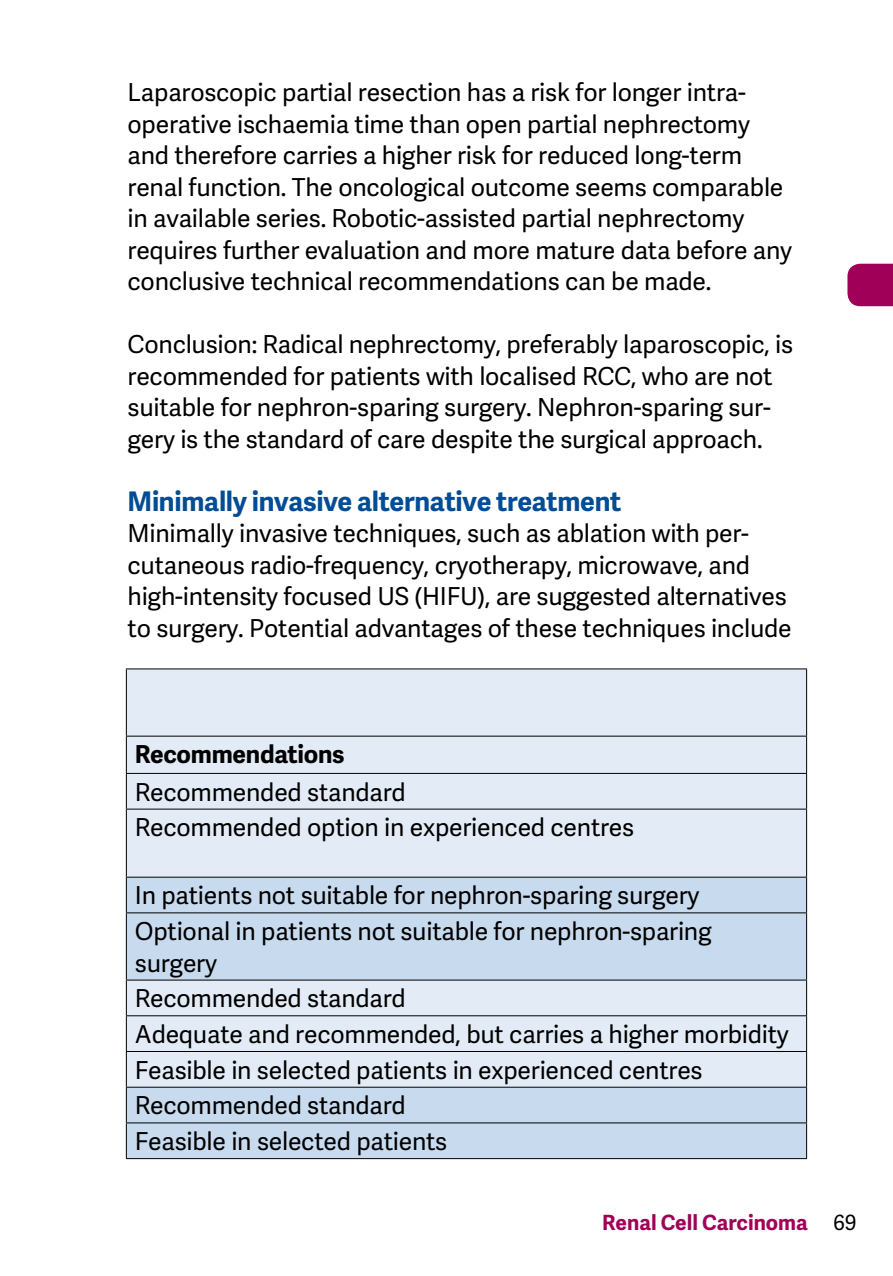
<style>
.page{position:relative;width:893px;height:1276px;background:#fff}
.page>*{position:absolute;margin:0;border:0;box-sizing:border-box;transform-origin:0 0}
.t1{font:700 27px "Adelle Sans";letter-spacing:-.01em;color:#004d95}
.t2{font:24.6px/31.5px "Adelle Sans";letter-spacing:-.01em;color:#000}
.t3{font:700 24.6px "Adelle Sans";letter-spacing:-.01em;color:#000}
.t4{font:700 21px "Adelle Sans";color:#a00057}
.s1{font-weight:400;color:#000}
</style>
<div class="page">
<div style="left:847px;top:264px;width:46px;height:42px;background:#a00057"></div>
<div style="left:127px;top:669px;width:679px;height:417px;background:#e3ecf6"></div>
<div style="left:127px;top:1087px;width:679px;height:71px;background:#c7daee"></div>
<div style="left:127px;top:877px;width:679px;height:102px;background:#c7daee"></div>
<hr style="left:126px;top:668px;width:681px;height:1px;background:#000">
<hr style="left:126px;top:669px;width:1px;height:66px;background:#000">
<hr style="left:806px;top:669px;width:1px;height:66px;background:#000">
<hr style="left:126px;top:735px;width:681px;height:1px;background:#000">
<hr style="left:126px;top:736px;width:1px;height:37px;background:#000">
<hr style="left:806px;top:736px;width:1px;height:37px;background:#000">
<hr style="left:126px;top:773px;width:681px;height:1px;background:#000">
<hr style="left:126px;top:774px;width:1px;height:34px;background:#000">
<hr style="left:806px;top:774px;width:1px;height:34px;background:#000">
<hr style="left:126px;top:808px;width:681px;height:1px;background:#000">
<hr style="left:126px;top:809px;width:1px;height:67px;background:#000">
<hr style="left:806px;top:809px;width:1px;height:67px;background:#000">
<hr style="left:126px;top:876px;width:681px;height:1px;background:#000">
<hr style="left:126px;top:877px;width:1px;height:35px;background:#000">
<hr style="left:806px;top:877px;width:1px;height:35px;background:#000">
<hr style="left:126px;top:912px;width:681px;height:1px;background:#000">
<hr style="left:126px;top:913px;width:1px;height:66px;background:#000">
<hr style="left:806px;top:913px;width:1px;height:66px;background:#000">
<hr style="left:126px;top:979px;width:681px;height:1px;background:#000">
<hr style="left:126px;top:980px;width:1px;height:35px;background:#000">
<hr style="left:806px;top:980px;width:1px;height:35px;background:#000">
<hr style="left:126px;top:1015px;width:681px;height:1px;background:#000">
<hr style="left:126px;top:1016px;width:1px;height:35px;background:#000">
<hr style="left:806px;top:1016px;width:1px;height:35px;background:#000">
<hr style="left:126px;top:1051px;width:681px;height:1px;background:#000">
<hr style="left:126px;top:1052px;width:1px;height:34px;background:#000">
<hr style="left:806px;top:1052px;width:1px;height:34px;background:#000">
<hr style="left:126px;top:1086px;width:681px;height:1px;background:#000">
<hr style="left:126px;top:1087px;width:1px;height:35px;background:#000">
<hr style="left:806px;top:1087px;width:1px;height:35px;background:#000">
<hr style="left:126px;top:1122px;width:681px;height:1px;background:#000">
<hr style="left:126px;top:1123px;width:1px;height:35px;background:#000">
<hr style="left:806px;top:1123px;width:1px;height:35px;background:#000">
<hr style="left:126px;top:1158px;width:681px;height:1px;background:#000">
<p class="t2" style="left:128px;top:76px;width:666px">Laparoscopic partial resection has a risk for longer intra&shy;operative ischaemia time than open partial nephrectomy and therefore carries a higher risk for reduced long-term renal function. The oncological outcome seems comparable in available series. Robotic-assisted partial nephrectomy requires further evaluation and more mature data before any conclusive technical recommendations can be made.</p>
<p class="t2" style="left:128px;top:328px;width:667px">Conclusion: Radical nephrectomy, preferably laparoscopic, is recommended for patients with localised RCC, who are not suitable for nephron-sparing surgery. Nephron-sparing sur&shy;gery is the standard of care despite the surgical approach.</p>
<p class="t1" style="left:128px;top:481px;width:495px">Minimally invasive alternative treatment</p>
<p class="t2" style="left:128px;top:517px;width:666px">Minimally invasive techniques, such as ablation with per&shy;cutaneous radio-frequency, cryotherapy, microwave, and high-intensity focused US (HIFU), are suggested alternatives to surgery. Potential advantages of these techniques include</p>
<p class="t3" style="left:135px;top:736px;width:211px">Recommendations</p>
<p class="t2" style="left:135px;top:773px;width:501px;line-height:35.7px">Recommended standard<br>Recommended option in experienced centres</p>
<p class="t2" style="left:135px;top:877px;width:578px;line-height:35.7px">In patients not suitable for nephron-sparing surgery<br>Optional in patients not suitable for nephron-sparing</p>
<p class="t2" style="left:135px;top:944px;width:655px;line-height:35.7px">surgery<br>Recommended standard<br>Adequate and recommended, but carries a higher morbidity<br>Feasible in selected patients in experienced centres<br>Recommended standard<br>Feasible in selected patients</p>
<p class="t4" style="left:602px;top:1207px;width:256px">Renal Cell Carcinoma <span class="s1">69</span></p>
</div>
